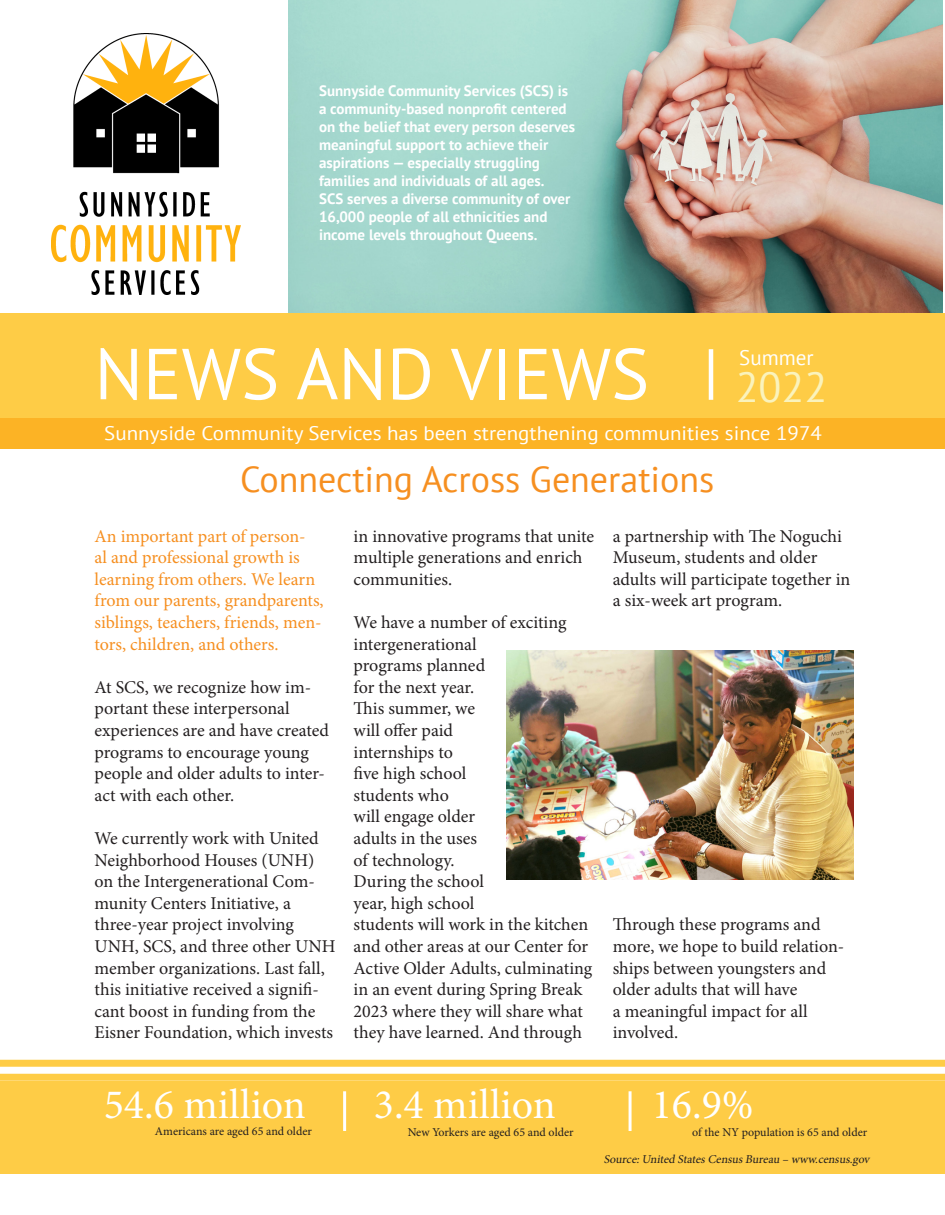
<style>
.page{position:relative;width:945px;height:1215px;background:#fff}
.page>*{position:absolute;margin:0;border:0;box-sizing:border-box;transform-origin:0 0}
.t1{font:72px "PT Sans";color:#fff}
.t2{font:42px "Minion Pro";color:#fff}
.t3{font:42px "PT Sans";color:#faf3bc}
.cover_head1-blue{font:36px "PT Sans";color:#f68f20}
.t4{font:21px "PT Sans";color:#fff}
.t5{font:19.5px "PT Sans";color:#fff;scale:1.08 1}
.t6{font:18px/21.6px "Minion Pro";color:#231f20}
.t7{font:18px/21.6px "Minion Pro";letter-spacing:-.005em;color:#f68f20}
.t8{font:700 15px/18px "PT Sans";color:#fff}
.t9{font:12px "Minion Pro";letter-spacing:-.005em;color:#231f20}
.t10{font:italic 12px "Minion Pro";color:#231f20}
</style>
<div class="page">
<img style="left:289px;top:0;width:653px;height:313px">
<div style="left:0;top:313px;width:945px;height:105px;background:#fecc46"></div>
<img style="left:52px;top:34px;width:188px;height:261px">
<div style="left:0;top:418px;width:945px;height:31px;background:#fcb325"></div>
<hr style="left:709px;top:349px;width:4px;height:51px;background:#fff">
<div style="left:0;top:1081px;width:945px;height:93px;background:#fecc46"></div>
<img style="left:507px;top:651px;width:347px;height:229px">
<hr style="left:343px;top:1091px;width:3px;height:40px;background:#fff">
<hr style="left:629px;top:1091px;width:3px;height:40px;background:#fff">
<div style="left:0;top:1060px;width:945px;height:7px;background:#fecc46"></div>
<div style="left:0;top:1074px;width:945px;height:7px;background:#fecc46"></div>
<p class="t8" style="left:319px;top:81px;width:258px">Sunnyside Community Services (SCS) is a community-based nonprofit centered on the belief that every person deserves meaningful support to achieve their</p>
<p class="t8" style="left:319px;top:153px;width:253px">aspirations — especially struggling families and individuals of all ages.<br>SCS serves a diverse community of over 16,000 people of all ethnicities and income levels throughout Queens.</p>
<p class="t1" style="left:94px;top:328px;width:556px">NEWS AND VIEWS</p>
<p class="t4" style="left:739px;top:344px;width:76px">Summer</p>
<p class="t3" style="left:736px;top:360px;width:93px">2022</p>
<p class="t5" style="left:104px;top:421px;width:666px">Sunnyside Community Services has been strengthening communities since 1974</p>
<p class="cover_head1-blue" style="left:240px;top:457px;width:476px">Connecting Across Generations</p>
<p class="t7" style="left:94px;top:525px;width:231px">An important part of person-<br>al and professional growth is learning from others. We learn from our parents, grandparents, siblings, teachers, friends, men&shy;tors, children, and others.</p>
<p class="t6" style="left:94px;top:676px;width:236px">At SCS, we recognize how im&shy;portant these interpersonal experiences are and have created programs to encourage young people and older adults to inter&shy;act with each other.</p>
<p class="t6" style="left:94px;top:827px;width:243px">We currently work with United<br>Neighborhood Houses (UNH) on the Intergenerational Com&shy;munity Centers Initiative, a three-year project involving<br>UNH, SCS, and three other UNH member organizations. Last fall, this initiative received a signifi&shy;cant boost in funding from the<br>Eisner Foundation, which invests</p>
<p class="t2" style="left:104px;top:1076px;width:204px">54.6 million</p>
<p class="t9" style="left:155px;top:1123px;width:158px">Americans are aged 65 and older</p>
<p class="t6" style="left:354px;top:525px;width:242px">in innovative programs that unite multiple generations and enrich communities.</p>
<p class="t6" style="left:354px;top:611px;width:240px">We have a number of exciting intergenerational<br>programs planned<br>for the next year.<br>This summer, we<br>will offer paid<br>internships to<br>five high school<br>students who<br>will engage older<br>adults in the uses<br>of technology.<br>During the school<br>year, high school<br>students will work in the kitchen and other areas at our Center for<br>Active Older Adults, culminating in an event during Spring Break<br>2023 where they will share what they have learned. And through</p>
<p class="t6" style="left:613px;top:525px;width:239px">a partnership with The Noguchi<br>Museum, students and older adults will participate together in a six-week art program.</p>
<p class="t6" style="left:613px;top:914px;width:233px">Through these programs and more, we hope to build relation&shy;ships between youngsters and older adults that will have</p>
<p class="t6" style="left:613px;top:1000px;width:196px">a meaningful impact for all</p>
<p class="t6" style="left:613px;top:1022px;width:67px">involved.</p>
<p class="t2" style="left:374px;top:1077px;width:183px">3.4 million</p>
<p class="t9" style="left:408px;top:1124px;width:167px">New Yorkers are aged 65 and older</p>
<p class="t2" style="left:652px;top:1077px;width:103px">16.9%</p>
<p class="t9" style="left:692px;top:1125px;width:176px">of the NY population is 65 and older</p>
<p class="t10" style="left:604px;top:1151px;width:270px">Source:United StatesCensusBureau – www.census.gov</p>
</div>
